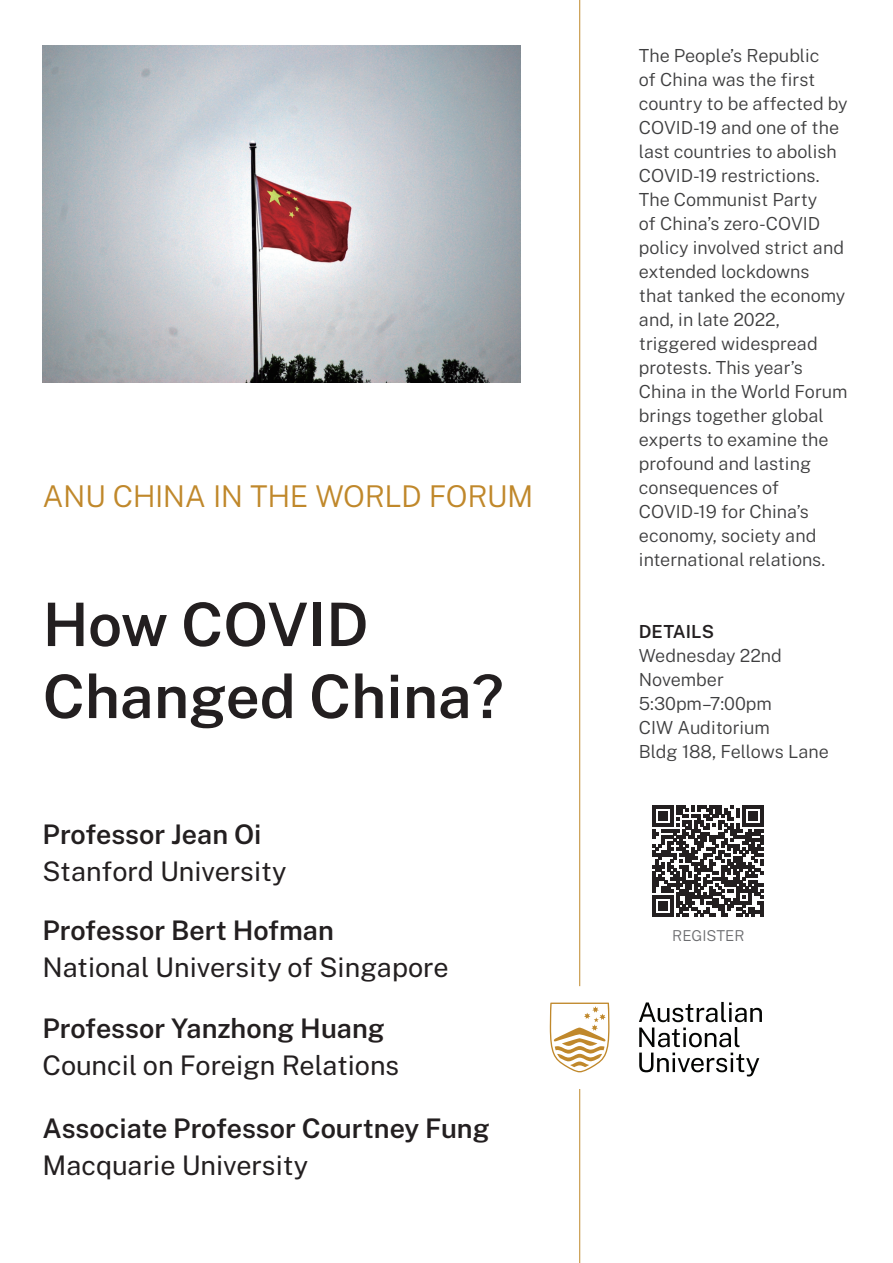
<style>
.page{position:relative;width:893px;height:1263px;background:#fff}
.page>*{position:absolute;margin:0;border:0;box-sizing:border-box;transform-origin:0 0}
.t1{font:600 60px/72px "Public Sans";color:#231f20}
.t2{font:300 30px "Public Sans";letter-spacing:-.02em;color:#c0882b}
.t3{font:27px "Public Sans";color:#231f20}
.t4{font:600 27px "Public Sans";color:#231f20}
.t5{font:300 18px/24px "Public Sans";color:#3e3e3f}
.t6{font:600 18px "Public Sans";color:#231f20}
.t7{font:300 15px "Public Sans";color:#6c6d70}
</style>
<div class="page">
<img style="left:43px;top:45px;width:478px;height:337px">
<svg style="left:639px;top:1002px;width:123px;height:74px"></svg>
<svg style="left:550px;top:1002px;width:59px;height:70px"></svg>
<hr style="left:579px;top:0;width:1px;height:986px;background:#c0882b">
<hr style="left:579px;top:1089px;width:1px;height:174px;background:#c0882b">
<svg style="left:653px;top:805px;width:111px;height:111px"></svg>
<hr style="left:761px;top:901px;width:3px;height:15px;background:#231f20">
<h2 class="t2" style="left:43px;top:475px;width:492px">ANU CHINA IN THE WORLD FORUM</h2>
<h1 class="t1" style="left:43px;top:585px;width:462px">How COVID<br>Changed China?</h1>
<h3 class="t4" style="left:43px;top:814px;width:220px">Professor Jean Oi</h3>
<h3 class="t3" style="left:43px;top:851px;width:245px">Stanford University</h3>
<h3 class="t4" style="left:43px;top:910px;width:293px">Professor Bert Hofman</h3>
<h3 class="t3" style="left:43px;top:947px;width:408px">National University of Singapore</h3>
<h3 class="t4" style="left:43px;top:1008px;width:344px">Professor Yanzhong Huang</h3>
<h3 class="t3" style="left:43px;top:1045px;width:358px">Council on Foreign Relations</h3>
<h3 class="t4" style="left:43px;top:1108px;width:449px">Associate Professor Courtney Fung</h3>
<h3 class="t3" style="left:43px;top:1145px;width:267px">Macquarie University</h3>
<p class="t5" style="left:639px;top:43px;width:210px">The People’s Republic<br>of China was the first country to be affected by<br>COVID-19 and one of the last countries to abolish<br>COVID-19 restrictions.<br>The Communist Party<br>of China’s zero-COVID policy involved strict and extended lockdowns that tanked the economy and, in late 2022, triggered widespread protests. This year’s<br>China in the World Forum brings together global experts to examine the profound and lasting consequences of<br>COVID-19 for China’s economy, society and international relations.</p>
<p class="t6" style="left:639px;top:619px;width:77px">DETAILS</p>
<p class="t5" style="left:639px;top:642px;width:192px">Wednesday 22nd<br>November<br>5:30pm–7:00pm<br>CIW Auditorium<br>Bldg 188, Fellows Lane</p>
<p class="t7" style="left:672px;top:925px;width:74px">REGISTER</p>
</div>
